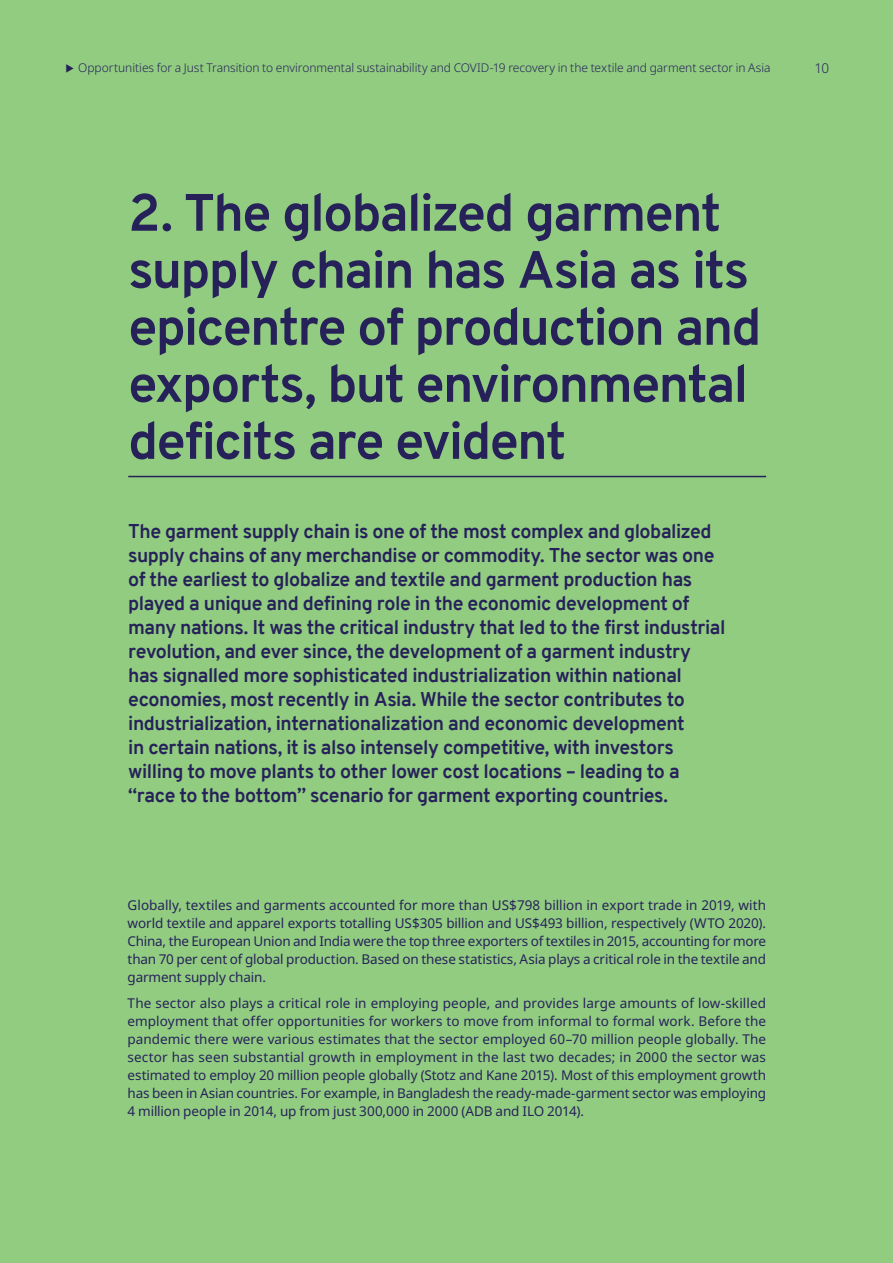
<style>
.page{position:relative;width:893px;height:1263px;background:#92cc81}
.page>*{position:absolute;margin:0;border:0;box-sizing:border-box;transform-origin:0 0}
.Chapter_title_dark_b{font:700 52.5px/57px "Overpass";letter-spacing:-.03em;color:#262259}
.Heading_level_3_dark{font:700 19.5px/24px "Overpass";letter-spacing:-.025em;color:#262259}
.Body_text_dark_blue{font:13.5px/18px "Noto Sans";letter-spacing:-.01em;color:#262259;text-align:justify}
.t1{font:300 13.5px "Noto Sans";color:#262259}
.t2{font:300 12px "Noto Sans";letter-spacing:-.005em;color:#262259}
</style>
<div class="page">
<hr style="left:128px;top:476px;width:638px;height:1px;background:#262259">
<p class="t2" style="left:78px;top:60px;width:694px">Opportunities for a Just Transition to environmental sustainability and COVID-19 recovery in the textile and garment sector in Asia</p>
<p class="t1" style="left:814px;top:59px;width:16px">10</p>
<p class="Chapter_title_dark_b" style="left:128px;top:184px;width:635px">2. The globalized garment supply chain has Asia as its epicentre of production and exports, but environmental deficits are evident</p>
<p class="Heading_level_3_dark" style="left:128px;top:519px;width:599px">The garment supply chain is one of the most complex and globalized supply chains of any merchandise or commodity. The sector was one of the earliest to globalize and textile and garment production has played a unique and defining role in the economic development of many nations. It was the critical industry that led to the first industrial revolution, and ever since, the development of a garment industry has signalled more sophisticated industrialization within national economies, most recently in Asia. While the sector contributes to industrialization, internationalization and economic development<br>in certain nations, it is also intensely competitive, with investors willing to move plants to other lower cost locations – leading to a “race to the bottom” scenario for garment exporting countries.</p>
<p class="Body_text_dark_blue" style="left:128px;top:896px;width:640px">Globally, textiles and garments accounted for more than US$798 billion in export trade in 2019, with world textile and apparel exports totalling US$305 billion and US$493 billion, respectively (WTO 2020).<br>China, the European Union and India were the top three exporters of textiles in 2015, accounting for more than 70 per cent of global production. Based on these statistics, Asia plays a critical role in the textile and garment supply chain.</p>
<p class="Body_text_dark_blue" style="left:128px;top:994px;width:640px">The sector also plays a critical role in employing people, and provides large amounts of low-skilled employment that offer opportunities for workers to move from informal to formal work. Before the pandemic there were various estimates that the sector employed 60–70 million people globally. The sector has seen substantial growth in employment in the last two decades; in 2000 the sector was estimated to employ 20 million people globally (Stotz and Kane 2015). Most of this employment growth has been in Asian countries. For example, in Bangladesh the ready-made-garment sector was employing 4 million people in 2014, up from just 300,000 in 2000 (ADB and ILO 2014).</p>
</div>
